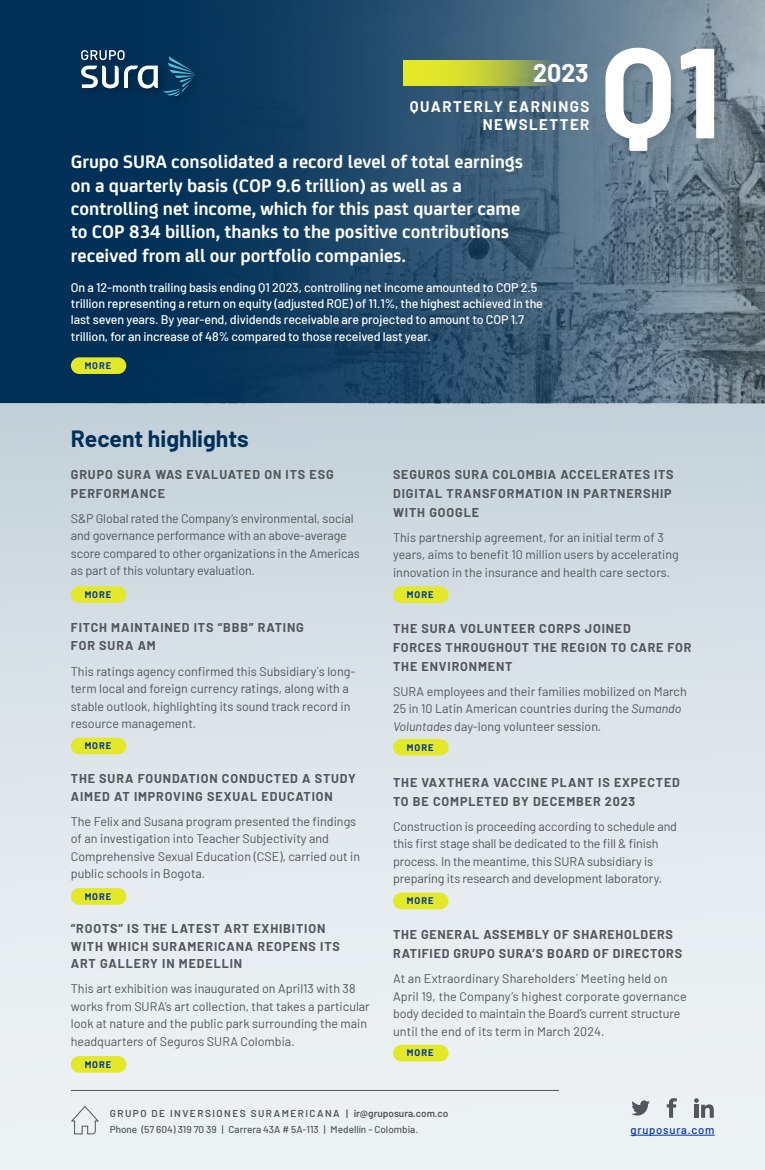
<style>
.page{position:relative;width:765px;height:1170px;background:#fff}
.page>*{position:absolute;margin:0;border:0;box-sizing:border-box;transform-origin:0 0}
.t1{font:700 128px "Barlow";color:#fff}
.t2{font:700 25px "Barlow";color:#fff}
.t3{font:700 23px "Barlow";color:#003057}
.t4{font:700 19.38px/23.2px "FS Joey";color:#fff}
.t5{font:700 15px/18.8px "Barlow";letter-spacing:.1em;color:#fff;text-align:right}
.t6{font:12.5px/17.5px "Barlow";color:#53565a}
.t7{font:700 12.5px/18.8px "Barlow";letter-spacing:.07em;color:#53565a}
.t8{font:500 12.5px/16.2px "Barlow";letter-spacing:-.01em;color:#fff}
.t9{font:500 11.25px "Barlow";letter-spacing:.07em;color:#0033a0}
.t10{font:500 10px "Barlow";color:#53565a}
.t11{font:600 10px "Barlow";letter-spacing:.15em;color:#53565a}
.t12{font:700 9.38px "Barlow";letter-spacing:.1em;color:#0033a0}
.s1{font-style:italic}
</style>
<div class="page">
<svg style="left:0;top:0;width:765px;height:403px;background:#294f6d"></svg>
<div style="left:0;top:403px;width:765px;height:766px;background:linear-gradient(to bottom,#c7d4dc,#f3f6f7)"></div>
<div style="left:605px;top:47px;width:119px;height:113px;background:#000;opacity:.12"></div>
<div style="left:78px;top:47px;width:126px;height:59px;background:#013057"></div>
<svg style="left:81px;top:50px;width:115px;height:46px"></svg>
<div style="left:71px;top:586px;width:55px;height:17px;background:#e3e829;border-radius:8px"></div>
<div style="left:71px;top:737px;width:55px;height:17px;background:#e3e829;border-radius:8px"></div>
<div style="left:71px;top:888px;width:55px;height:16px;background:#e3e829;border-radius:8px"></div>
<div style="left:71px;top:1055px;width:55px;height:17px;background:#e3e829;border-radius:8px"></div>
<div style="left:393px;top:586px;width:56px;height:17px;background:#e3e829;border-radius:8px"></div>
<div style="left:393px;top:738px;width:56px;height:17px;background:#e3e829;border-radius:8px"></div>
<div style="left:393px;top:892px;width:56px;height:17px;background:#e3e829;border-radius:8px"></div>
<div style="left:393px;top:1044px;width:56px;height:17px;background:#e3e829;border-radius:8px"></div>
<svg style="left:403px;top:61px;width:150px;height:25px;background:#bcc83f"></svg>
<hr style="left:71px;top:1090px;width:488px;height:1px;background:#53565a">
<svg style="left:70px;top:1105px;width:30px;height:29px"></svg>
<svg style="left:631px;top:1099px;width:19px;height:16px"></svg>
<svg style="left:667px;top:1098px;width:10px;height:19px"></svg>
<svg style="left:694px;top:1098px;width:20px;height:19px"></svg>
<hr style="left:631px;top:1134px;width:84px;height:1px;background:#0033a0">
<div style="left:71px;top:357px;width:55px;height:17px;background:#e3e829;border-radius:8px"></div>
<h2 class="t2" style="left:533px;top:54px;width:57px">2023</h2>
<p class="t5" style="left:410px;top:96px;width:181px">QUARTERLY EARNINGS<br>NEWSLETTER</p>
<p class="t4" style="left:71px;top:149px;width:454px">Grupo SURA consolidated a record level of total earnings on a quarterly basis (COP 9.6 trillion) as well as a controlling net income, which for this past quarter came to COP 834 billion, thanks to the positive contributions received from all our portfolio companies.</p>
<p class="t8" style="left:71px;top:278px;width:474px">On a 12-month trailing basis ending Q1 2023, controlling net income amounted to COP 2.5 trillion representing a return on equity (adjusted ROE) of 11.1%, the highest achieved in the last seven years. By year-end, dividends receivable are projected to amount to COP 1.7 trillion, for an increase of 48% compared to those received last year.</p>
<p class="t12" style="left:85px;top:358px;width:28px">MORE</p>
<h1 class="t1" style="left:600px;top:-3px;width:123px">Q1</h1>
<h3 class="t3" style="left:71px;top:421px;width:179px">Recent highlights</h3>
<p class="t7" style="left:71px;top:464px;width:264px">GRUPO SURA WAS EVALUATED ON ITS ESG<br>PERFORMANCE</p>
<p class="t6" style="left:71px;top:508px;width:290px">S&amp;P Global rated the Company’s environmental, social and governance performance with an above-average score compared to other organizations in the Americas as part of this voluntary evaluation.</p>
<p class="t12" style="left:85px;top:587px;width:28px">MORE</p>
<p class="t7" style="left:71px;top:617px;width:235px">FITCH MAINTAINED ITS “BBB” RATING<br>FOR SURA AM</p>
<p class="t6" style="left:71px;top:661px;width:286px">This ratings agency confirmed this Subsidiary´s long&shy;term local and foreign currency ratings, along with a stable outlook, highlighting its sound track record in resource management.</p>
<p class="t12" style="left:85px;top:739px;width:28px">MORE</p>
<p class="t7" style="left:71px;top:768px;width:286px;line-height:17.5px">THE SURA FOUNDATION CONDUCTED A STUDY<br>AIMED AT IMPROVING SEXUAL EDUCATION</p>
<p class="t6" style="left:71px;top:811px;width:291px">The Felix and Susana program presented the findings of an investigation into Teacher Subjectivity and Comprehensive Sexual Education (CSE), carried out in public schools in Bogota.</p>
<p class="t12" style="left:85px;top:889px;width:28px">MORE</p>
<p class="t7" style="left:71px;top:918px;width:271px;line-height:17.5px">“ROOTS” IS THE LATEST ART EXHIBITION<br>WITH WHICH SURAMERICANA REOPENS ITS<br>ART GALLERY IN MEDELLIN</p>
<p class="t6" style="left:71px;top:978px;width:300px">This art exhibition was inaugurated on April13 with 38 works from SURA’s art collection, that takes a particular look at nature and the public park surrounding the main headquarters of Seguros SURA Colombia.</p>
<p class="t12" style="left:85px;top:1057px;width:28px">MORE</p>
<p class="t7" style="left:393px;top:464px;width:282px">SEGUROS SURA COLOMBIA ACCELERATES ITS<br>DIGITAL TRANSFORMATION IN PARTNERSHIP<br>WITH GOOGLE</p>
<p class="t6" style="left:393px;top:527px;width:287px">This partnership agreement, for an initial term of 3 years, aims to benefit 10 million users by accelerating innovation in the insurance and health care sectors.</p>
<p class="t12" style="left:407px;top:587px;width:28px">MORE</p>
<p class="t7" style="left:393px;top:618px;width:300px">THE SURA VOLUNTEER CORPS JOINED<br>FORCES THROUGHOUT THE REGION TO CARE FOR<br>THE ENVIRONMENT</p>
<p class="t6" style="left:393px;top:681px;width:295px">SURA employees and their families mobilized on March<br>25 in 10 Latin American countries during the <span class="s1">Sumando<br>Voluntades</span> day-long volunteer session.</p>
<p class="t12" style="left:407px;top:740px;width:28px">MORE</p>
<p class="t7" style="left:393px;top:772px;width:288px">THE VAXTHERA VACCINE PLANT IS EXPECTED<br>TO BE COMPLETED BY DECEMBER 2023</p>
<p class="t6" style="left:393px;top:816px;width:285px">Construction is proceeding according to schedule and this first stage shall be dedicated to the fill &amp; finish process. In the meantime, this SURA subsidiary is preparing its research and development laboratory.</p>
<p class="t12" style="left:407px;top:893px;width:28px">MORE</p>
<p class="t7" style="left:393px;top:924px;width:291px">THE GENERAL ASSEMBLY OF SHAREHOLDERS<br>RATIFIED GRUPO SURA’S BOARD OF DIRECTORS</p>
<p class="t6" style="left:393px;top:968px;width:295px">At an Extraordinary Shareholders´ Meeting held on April 19, the Company’s highest corporate governance body decided to maintain the Board’s current structure until the end of its term in March 2024.</p>
<p class="t12" style="left:407px;top:1045px;width:28px">MORE</p>
<p class="t11" style="left:110px;top:1105px;width:340px">GRUPO DE INVERSIONES SURAMERICANA | ir@gruposura.com.co</p>
<p class="t10" style="left:110px;top:1122px;width:310px">Phone (57 604) 319 70 39 | Carrera 43A # 5A-113 | Medellín - Colombia.</p>
<p class="t9" style="left:631px;top:1121px;width:86px">gruposura.com</p>
</div>
